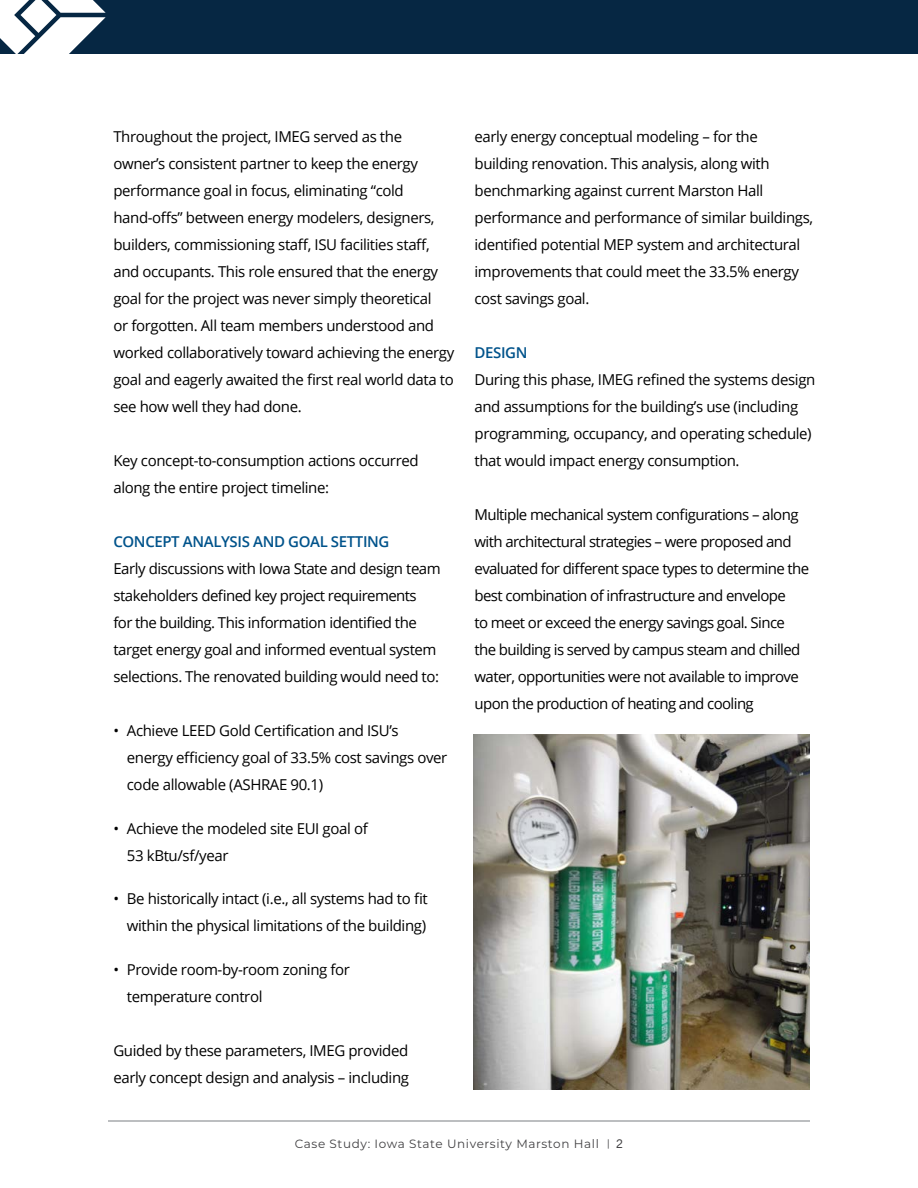
<style>
.page{position:relative;width:918px;height:1188px;background:#fff}
.page>*{position:absolute;margin:0;border:0;box-sizing:border-box;transform-origin:0 0}
.t1{font:15px/27px "Open Sans";letter-spacing:-.025em;color:#000}
.t2{font:600 15px "Open Sans";letter-spacing:-.025em;color:#00538b}
.t3{font:12px "Montserrat";letter-spacing:.05em;color:#414042}
.s1{font-family:"Trade Gothic Next LT Pro";font-stretch:condensed}
.s2{font-family:"Trade Gothic Next LT Pro"}
</style>
<div class="page">
<hr style="left:108px;top:1120px;width:702px;height:2px;background:#bcbec0">
<div style="left:0;top:0;width:918px;height:54px;background:#062743"></div>
<img style="left:474px;top:735px;width:336px;height:355px">
<svg style="left:0;top:0;width:106px;height:54px"></svg>
<p class="t1" style="left:113px;top:123px;width:342px">Throughout the project, IMEG served as the owner’s consistent partner to keep the energy performance goal in focus, eliminating “cold hand-offs” between energy modelers, designers, builders, commissioning staff, ISU facilities staff, and occupants. This role ensured that the energy goal for the project was never simply theoretical<br>or forgotten. All team members understood and worked collaboratively toward achieving the energy goal and eagerly awaited the first real world data to see how well they had done.</p>
<p class="t1" style="left:113px;top:447px;width:307px">Key concept-to-consumption actions occurred along the entire project timeline:</p>
<p class="t2" style="left:113px;top:531px;width:278px">CONCEPT ANALYSIS AND GOAL SETTING</p>
<p class="t1" style="left:113px;top:555px;width:329px">Early discussions with Iowa State and design team stakeholders defined key project requirements<br>for the building. This information identified the target energy goal and informed eventual system selections. The renovated building would need to:</p>
<p class="t1" style="left:127px;top:717px;width:322px;text-indent:-14px">• Achieve LEED Gold Certification and ISU’s energy efficiency goal of 33.5% cost savings over code allowable (ASHRAE 90.1)</p>
<p class="t1" style="left:127px;top:814px;width:242px;text-indent:-14px">• Achieve the modeled site EUI goal of<br>53 kBtu/sf/year</p>
<p class="t1" style="left:113px;top:885px;width:316px;text-align:right">• Be historically intact (i.e., all systems had to fit within the physical limitations of the building)</p>
<p class="t1" style="left:127px;top:955px;width:225px;text-indent:-14px">• Provide room-by-room zoning for temperature control</p>
<p class="t1" style="left:113px;top:1036px;width:297px">Guided by these parameters, IMEG provided early concept design and analysis – including</p>
<p class="t1" style="left:475px;top:123px;width:340px">early energy conceptual modeling – for the building renovation. This analysis, along with benchmarking against current Marston Hall performance and performance of similar buildings, identified potential MEP system and architectural improvements that could meet the 33.5% energy cost savings goal.</p>
<p class="t2" style="left:475px;top:342px;width:54px">DESIGN</p>
<p class="t1" style="left:475px;top:366px;width:342px">During this phase, IMEG refined the systems design and assumptions for the building’s use (including programming, occupancy, and operating schedule) that would impact energy consumption.</p>
<p class="t1" style="left:475px;top:501px;width:336px">Multiple mechanical system configurations – along with architectural strategies – were proposed and evaluated for different space types to determine the best combination of infrastructure and envelope<br>to meet or exceed the energy savings goal. Since the building is served by campus steam and chilled water, opportunities were not available to improve upon the production of heating and cooling</p>
<p class="t3" style="left:295px;top:1135px;width:330px">Case Study: Iowa State University Marston Hall <span class="s1">|</span> <span class="s2">2</span></p>
</div>
